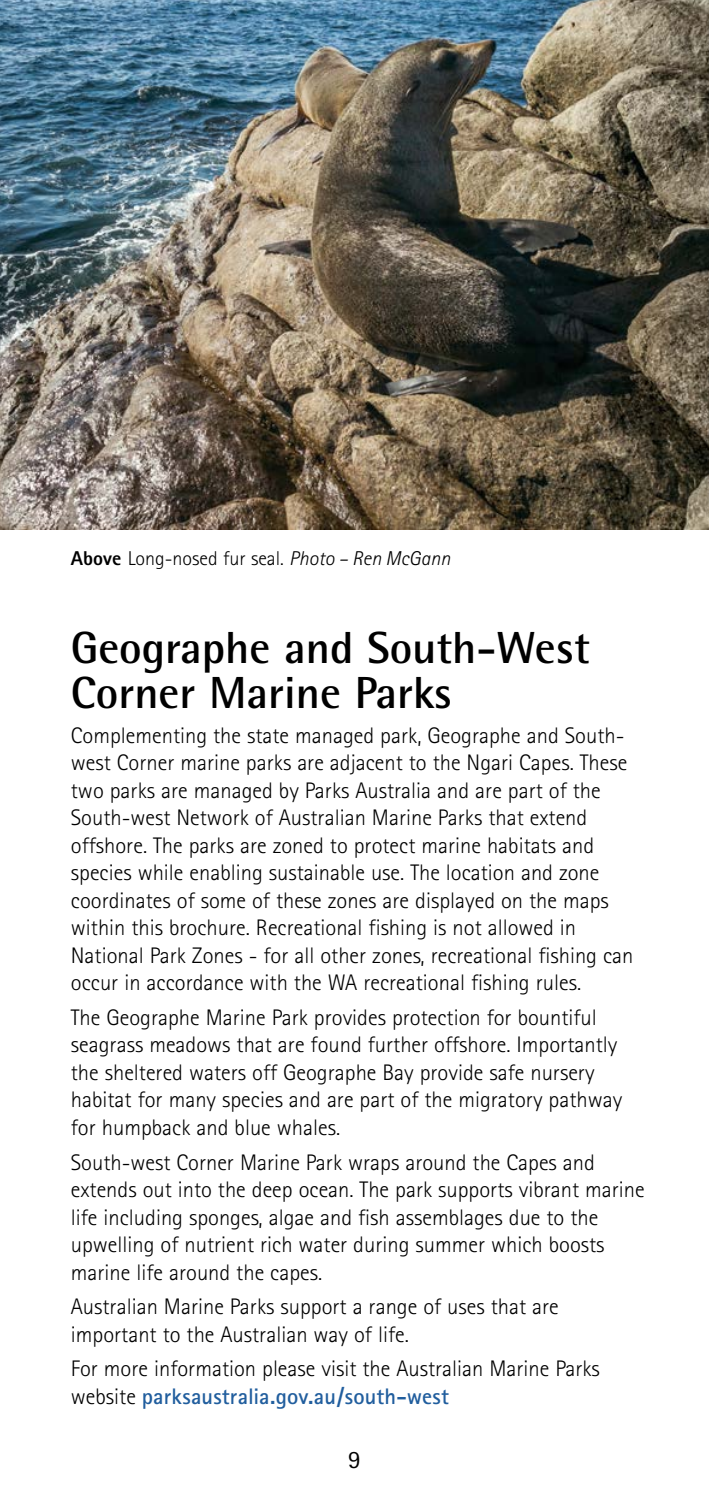
<style>
.page{position:relative;width:709px;height:1489px;background:#fff}
.page>*{position:absolute;margin:0;border:0;box-sizing:border-box;transform-origin:0 0}
.t1{font:700 45px/45px "Rotis Semi Sans";color:#000}
.t2{font:25px "Rotis Sans Serif";color:#000}
.t3{font:300 22.5px/27.5px "Rotis Sans Serif";color:#000}
.t4{font:300 20px "Rotis Sans Serif";color:#000}
.s1{font-weight:800}
.s2{font-style:italic}
.s3{font-weight:700;color:#215e9e}
</style>
<div class="page">
<img style="left:0;top:0;width:709px;height:529px">
<p class="t4" style="left:71px;top:547px;width:381px"><span class="s1">Above</span> Long-nosed fur seal. <span class="s2">Photo – Ren McGann</span></p>
<h1 class="t1" style="left:71px;top:624px;width:520px">Geographe and South-West<br>Corner Marine Parks</h1>
<p class="t3" style="left:71px;top:721px;width:564px">Complementing the state managed park, Geographe and South&shy;west Corner marine parks are adjacent to the Ngari Capes. These two parks are managed by Parks Australia and are part of the South-west Network of Australian Marine Parks that extend offshore. The parks are zoned to protect marine habitats and species while enabling sustainable use. The location and zone coordinates of some of these zones are displayed on the maps within this brochure. Recreational fishing is not allowed in National Park Zones - for all other zones, recreational fishing can occur in accordance with the WA recreational fishing rules.</p>
<p class="t3" style="left:71px;top:1003px;width:553px">The Geographe Marine Park provides protection for bountiful seagrass meadows that are found further offshore. Importantly the sheltered waters off Geographe Bay provide safe nursery habitat for many species and are part of the migratory pathway for humpback and blue whales.</p>
<p class="t3" style="left:71px;top:1148px;width:575px">South-west Corner Marine Park wraps around the Capes and extends out into the deep ocean. The park supports vibrant marine life including sponges, algae and fish assemblages due to the upwelling of nutrient rich water during summer which boosts marine life around the capes.</p>
<p class="t3" style="left:71px;top:1292px;width:489px">Australian Marine Parks support a range of uses that are important to the Australian way of life.</p>
<p class="t3" style="left:71px;top:1354px;width:530px">For more information please visit the Australian Marine Parks website <span class="s3">parksaustralia.gov.au/south-west</span></p>
<p class="t2" style="left:348px;top:1444px;width:14px">9</p>
</div>
